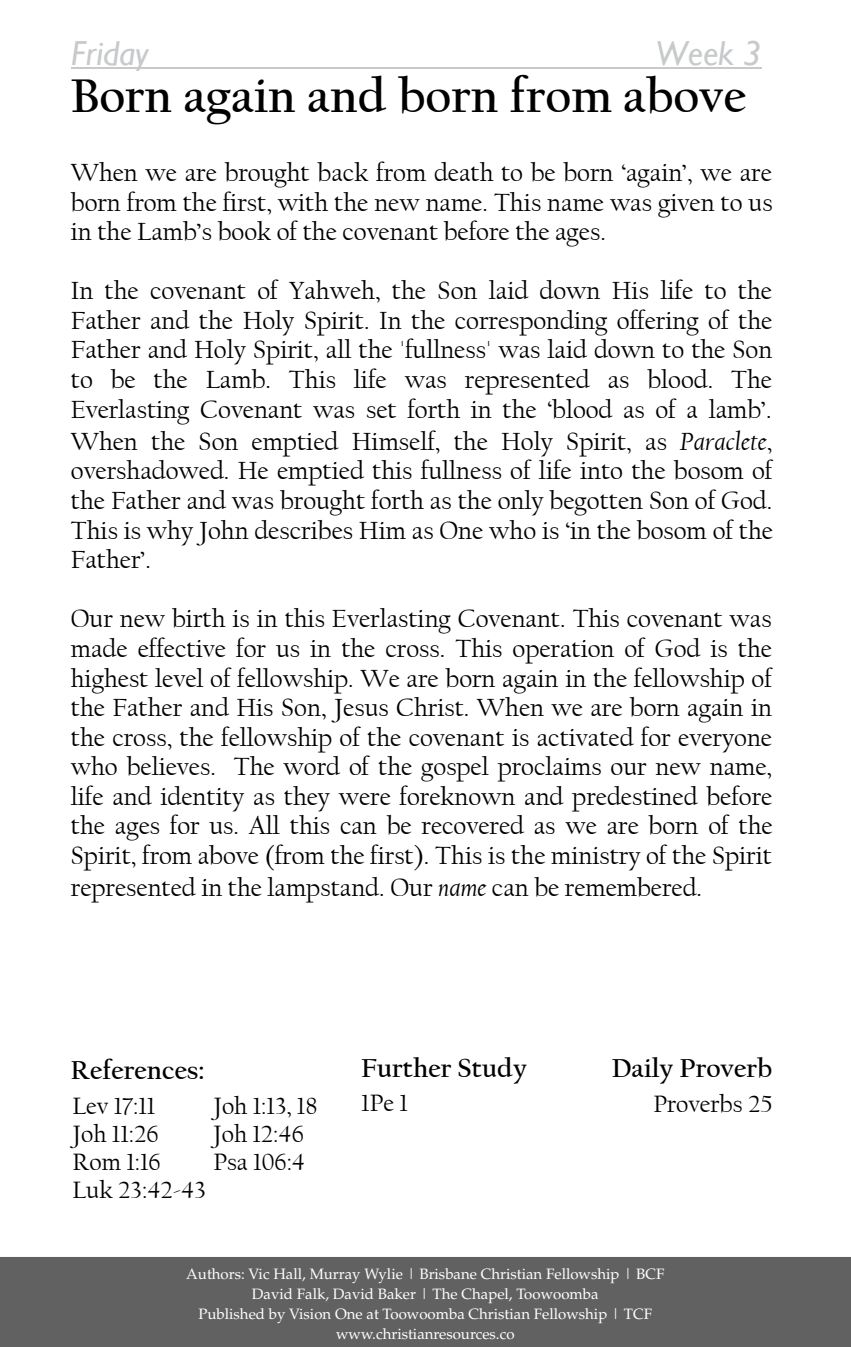
<style>
.page{position:relative;width:851px;height:1347px;background:#fff}
.page>*{position:absolute;margin:0;border:0;box-sizing:border-box;transform-origin:0 0}
.t1{font:700 49.5px "Californian FB";color:#000}
.t2{font:italic 34.75px "Gill Sans";color:#c7c9cb}
.t3{font:700 27.25px "Californian FB";color:#000}
.t4{font:26px/29.5px "Californian FB";color:#000;text-align:justify}
.t5{font:24.75px "Californian FB";color:#000}
.t6{font:15px/20px "Palatino";color:#fff;text-align:center}
.s1{font-style:italic}
</style>
<div class="page">
<svg style="left:850px;top:1257px;width:1px;height:89px"></svg>
<div style="left:1px;top:1258px;width:848px;height:87px;background:#616161"></div>
<hr style="left:71px;top:67px;width:690px;height:2px;background:#c7c9cb">
<h2 class="t2" style="left:71px;top:33px;width:79px">Friday</h2>
<h2 class="t2" style="left:655px;top:33px;width:107px">Week 3</h2>
<h1 class="t1" style="left:71px;top:68px;width:676px">Born again and born from above</h1>
<p class="t4" style="left:71px;top:158px;width:703px">When we are brought back from death to be born ‘again’, we are born from the first, with the new name. This name was given to us in the Lamb’s book of the covenant before the ages.</p>
<p class="t4" style="left:71px;top:276px;width:702px">In the covenant of Yahweh, the Son laid down His life to the Father and the Holy Spirit. In the corresponding offering of the Father and Holy Spirit, all the 'fullness' was laid down to the Son to be the Lamb. This life was represented as blood. The Everlasting Covenant was set forth in the ‘blood as of a lamb’.</p>
<p class="t4" style="left:71px;top:427px;width:703px">When the Son emptied Himself, the Holy Spirit, as <span class="s1">Paraclete</span>, overshadowed. He emptied this fullness of life into the bosom of the Father and was brought forth as the only begotten Son of God.<br>This is why John describes Him as One who is ‘in the bosom of the Father’.</p>
<p class="t4" style="left:71px;top:604px;width:703px">Our new birth is in this Everlasting Covenant. This covenant was made effective for us in the cross. This operation of God is the highest level of fellowship. We are born again in the fellowship of the Father and His Son, Jesus Christ. When we are born again in the cross, the fellowship of the covenant is activated for everyone who believes. The word of the gospel proclaims our new name, life and identity as they were foreknown and predestined before the ages for us. All this can be recovered as we are born of the Spirit, from above (from the first). This is the ministry of the Spirit</p>
<p class="t4" style="left:71px;top:873px;width:632px">represented in the lampstand. Our <span class="s1">name</span> can be remembered.</p>
<p class="t3" style="left:361px;top:1052px;width:167px">Further Study</p>
<p class="t3" style="left:71px;top:1054px;width:135px">References:</p>
<p class="t3" style="left:611px;top:1052px;width:162px">Daily Proverb</p>
<p class="t5" style="left:73px;top:1092px;width:84px">Lev 17:11</p>
<p class="t5" style="left:213px;top:1092px;width:106px">Joh 1:13, 18</p>
<p class="t5" style="left:361px;top:1089px;width:48px">1Pe 1</p>
<p class="t5" style="left:73px;top:1120px;width:88px">Joh 11:26</p>
<p class="t5" style="left:213px;top:1120px;width:92px">Joh 12:46</p>
<p class="t5" style="left:73px;top:1148px;width:90px">Rom 1:16</p>
<p class="t5" style="left:213px;top:1148px;width:93px">Psa 106:4</p>
<p class="t5" style="left:73px;top:1176px;width:135px">Luk 23:42-43</p>
<p class="t5" style="left:653px;top:1090px;width:120px">Proverbs 25</p>
<p class="t6" style="left:186px;top:1263px;width:479px">Authors: Vic Hall, Murray Wylie | Brisbane Christian Fellowship | BCF David Falk, David Baker | The Chapel, Toowoomba<br>Published by Vision One at Toowoomba Christian Fellowship | TCF www.christianresources.co</p>
</div>
